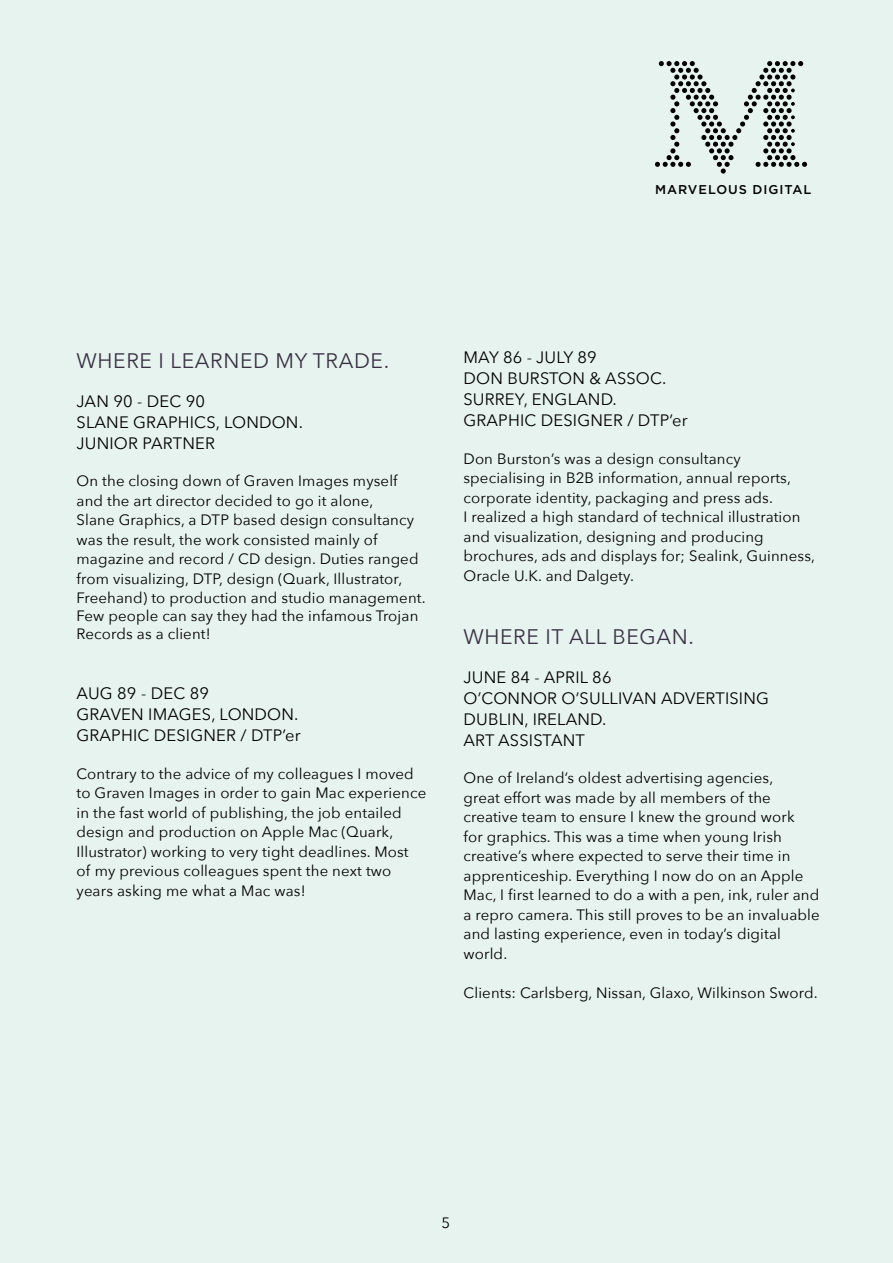
<style>
.page{position:relative;width:893px;height:1263px;background:#e7f3ef}
.page>*{position:absolute;margin:0;border:0;box-sizing:border-box;transform-origin:0 0}
.t1{font:21px "Avenir Next";letter-spacing:.03em;color:#393343}
.t2{font:16.5px/21px "Avenir Next";letter-spacing:.01em;color:#000}
.t3{font:15px/19.5px "Avenir Next";letter-spacing:.01em;color:#000}
.t4{font:500 12.75px "Gotham";letter-spacing:.075em;color:#000}
</style>
<div class="page">
<svg style="left:655px;top:61px;width:152px;height:113px"></svg>
<p class="t4" style="left:655px;top:182px;width:158px">MARVELOUS DIGITAL</p>
<h1 class="t1" style="left:77px;top:343px;width:314px">WHERE I LEARNED MY TRADE.</h1>
<p class="t2" style="left:77px;top:390px;width:228px">JAN 90 - DEC 90<br>SLANE GRAPHICS, LONDON.<br>JUNIOR PARTNER</p>
<p class="t3" style="left:77px;top:470px;width:351px">On the closing down of Graven Images myself and the art director decided to go it alone,<br>Slane Graphics, a DTP based design consultancy was the result, the work consisted mainly of magazine and record / CD design. Duties ranged from visualizing, DTP, design (Quark, Illustrator, Freehand) to production and studio management.</p>
<p class="t3" style="left:77px;top:606px;width:343px;line-height:18px">Few people can say they had the infamous Trojan<br>Records as a client!</p>
<p class="t2" style="left:77px;top:682px;width:226px">AUG 89 - DEC 89<br>GRAVEN IMAGES, LONDON.<br>GRAPHIC DESIGNER / DTP’er</p>
<p class="t3" style="left:77px;top:763px;width:351px">Contrary to the advice of my colleagues I moved to Graven Images in order to gain Mac experience in the fast world of publishing, the job entailed design and production on Apple Mac (Quark, Illustrator) working to very tight deadlines. Most<br>of my previous colleagues spent the next two years asking me what a Mac was!</p>
<p class="t2" style="left:463px;top:346px;width:226px">MAY 86 - JULY 89<br>DON BURSTON &amp; ASSOC.<br>SURREY, ENGLAND.<br>GRAPHIC DESIGNER / DTP’er</p>
<p class="t3" style="left:463px;top:448px;width:353px">Don Burston’s was a design consultancy specialising in B2B information, annual reports, corporate identity, packaging and press ads.<br>I realized a high standard of technical illustration and visualization, designing and producing brochures, ads and displays for; Sealink, Guinness, Oracle U.K. and Dalgety.</p>
<h1 class="t1" style="left:463px;top:619px;width:232px">WHERE IT ALL BEGAN.</h1>
<p class="t2" style="left:463px;top:666px;width:307px">JUNE 84 - APRIL 86<br>O’CONNOR O’SULLIVAN ADVERTISING<br>DUBLIN, IRELAND.<br>ART ASSISTANT</p>
<p class="t3" style="left:463px;top:767px;width:358px">One of Ireland’s oldest advertising agencies,<br>great effort was made by all members of the creative team to ensure I knew the ground work<br>for graphics. This was a time when young Irish creative’s where expected to serve their time in apprenticeship. Everything I now do on an Apple Mac, I first learned to do a with a pen, ink, ruler and a repro camera. This still proves to be an invaluable and lasting experience, even in today’s digital world.</p>
<p class="t3" style="left:463px;top:982px;width:356px">Clients: Carlsberg, Nissan, Glaxo, Wilkinson Sword.</p>
<p class="t3" style="left:441px;top:1213px;width:10px">5</p>
</div>
